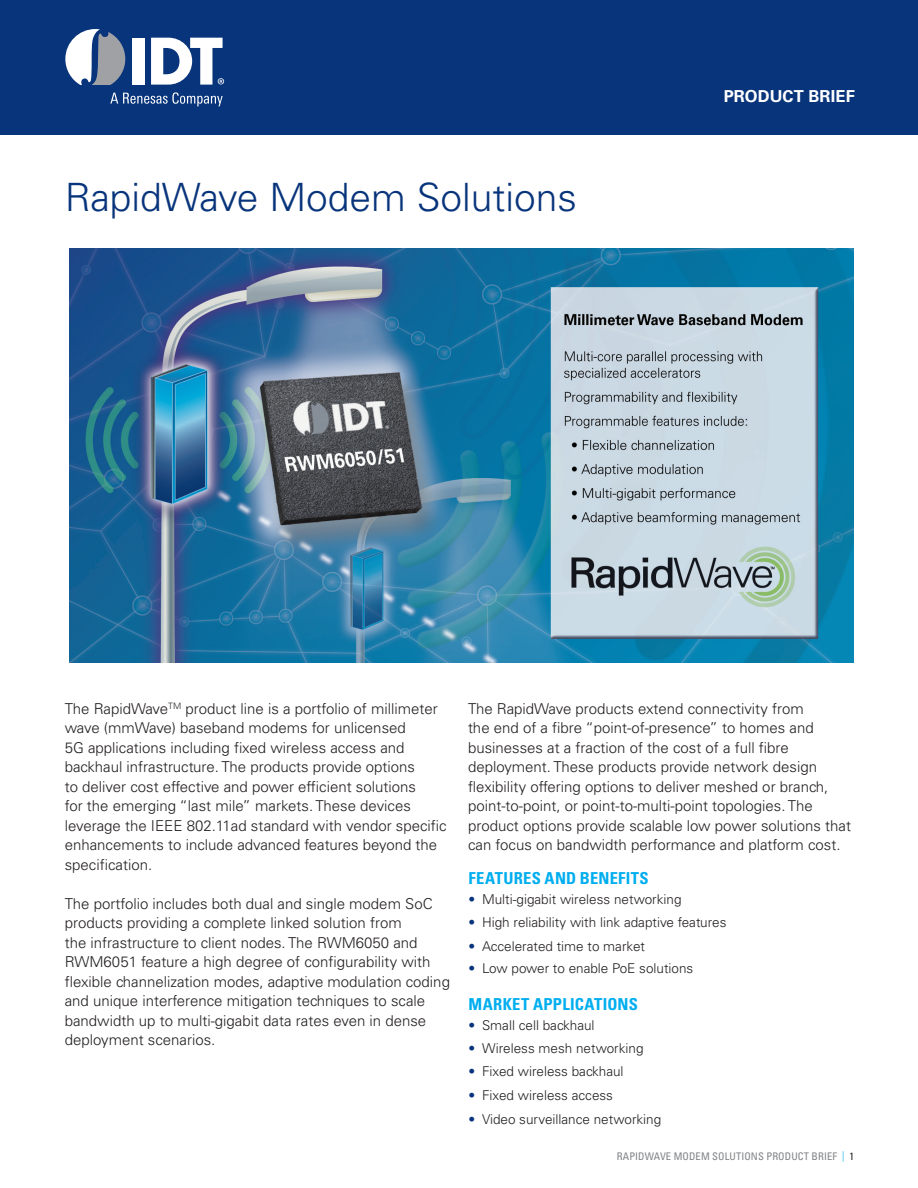
<style>
.page{position:relative;width:918px;height:1188px;background:#fff}
.page>*{position:absolute;margin:0;border:0;box-sizing:border-box;transform-origin:0 0}
.t1{font:300 39px "Univers";color:#08347b}
.t2{font:700 condensed 16.5px "Univers";letter-spacing:.02em;color:#00aeef}
.t3{font:700 16.5px "Univers";letter-spacing:.005em;color:#fff}
.t4{font:300 15px/19.5px "Univers";color:#231f20}
.t5{font:300 13.5px "Univers";color:#231f20}
.t6{font:condensed 10.5px "Univers";letter-spacing:.01em;color:#808285}
.s1{color:#08347b}
.s2{font-weight:300;color:#00aeef}
.s3{color:#231f20}
</style>
<div class="page">
<div style="left:0;top:0;width:918px;height:135px;background:#08347b"></div>
<div style="left:133px;top:38px;width:12px;height:47px;background:#fff"></div>
<svg style="left:65px;top:29px;width:60px;height:56px"></svg>
<svg style="left:151px;top:38px;width:73px;height:47px"></svg>
<svg style="left:110px;top:92px;width:113px;height:14px"></svg>
<img style="left:69px;top:248px;width:785px;height:415px">
<h1 class="t1" style="left:65px;top:173px;width:514px">RapidWave Modem Solutions</h1>
<p class="t3" style="left:724px;top:87px;width:133px">PRODUCT BRIEF</p>
<p class="t4" style="left:65px;top:698px;width:383px">The RapidWave<sup>TM</sup> product line is a portfolio of millimeter wave (mmWave) baseband modems for unlicensed<br>5G applications including fixed wireless access and backhaul infrastructure. The products provide options<br>to deliver cost effective and power efficient solutions<br>for the emerging “last mile” markets. These devices leverage the IEEE 802.11ad standard with vendor specific enhancements to include advanced features beyond the specification.</p>
<p class="t4" style="left:65px;top:893px;width:387px">The portfolio includes both dual and single modem SoC products providing a complete linked solution from<br>the infrastructure to client nodes. The RWM6050 and RWM6051 feature a high degree of configurability with flexible channelization modes, adaptive modulation coding and unique interference mitigation techniques to scale bandwidth up to multi-gigabit data rates even in dense deployment scenarios.</p>
<p class="t4" style="left:468px;top:698px;width:385px">The RapidWave products extend connectivity from<br>the end of a fibre “point-of-presence” to homes and businesses at a fraction of the cost of a full fibre deployment. These products provide network design flexibility offering options to deliver meshed or branch, point-to-point, or point-to-multi-point topologies. The product options provide scalable low power solutions that can focus on bandwidth performance and platform cost.</p>
<p class="t2" style="left:469px;top:868px;width:182px">FEATURES AND BENEFITS</p>
<p class="t5" style="left:469px;top:891px;width:215px"><span class="s1">•</span> Multi-gigabit wireless networking</p>
<p class="t5" style="left:469px;top:915px;width:259px"><span class="s1">•</span> High reliability with link adaptive features</p>
<p class="t5" style="left:469px;top:938px;width:178px"><span class="s1">•</span> Accelerated time to market</p>
<p class="t5" style="left:469px;top:960px;width:226px"><span class="s1">•</span> Low power to enable PoE solutions</p>
<p class="t2" style="left:469px;top:994px;width:171px">MARKET APPLICATIONS</p>
<p class="t5" style="left:469px;top:1017px;width:128px"><span class="s1">•</span> Small cell backhaul</p>
<p class="t5" style="left:469px;top:1040px;width:177px"><span class="s1">•</span> Wireless mesh networking</p>
<p class="t5" style="left:469px;top:1063px;width:157px"><span class="s1">•</span> Fixed wireless backhaul</p>
<p class="t5" style="left:469px;top:1087px;width:146px"><span class="s1">•</span> Fixed wireless access</p>
<p class="t5" style="left:469px;top:1111px;width:194px"><span class="s1">•</span> Video surveillance networking</p>
<p class="t6" style="left:617px;top:1150px;width:239px">RAPIDWAVE MODEM SOLUTIONS PRODUCT BRIEF <span class="s2">|</span> <span class="s3">1</span></p>
</div>
